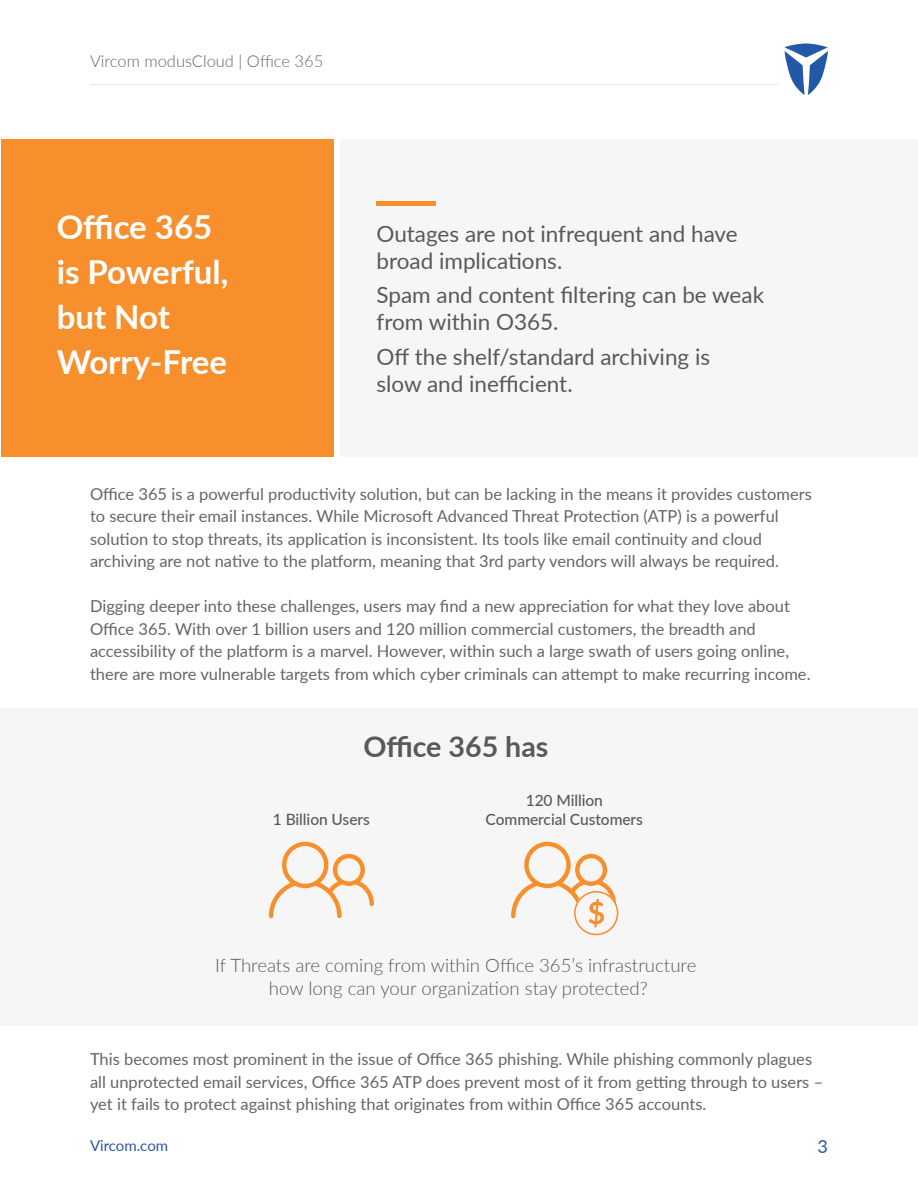
<style>
.page{position:relative;width:918px;height:1188px;background:#fff}
.page>*{position:absolute;margin:0;border:0;box-sizing:border-box;transform-origin:0 0}
.t1{font:700 33px/45px "Lato";color:#fff}
.t2{font:700 28.65px "Lato";color:#58595b}
.t3{font:22.5px/27px "Lato";color:#58595b}
.t4{font:300 18.6px/22.4px "Lato";color:#58595b;text-align:center}
.t5{font:18px "Lato";color:#2856a7}
.t6{font:16.5px/22.5px "Lato";color:#646567}
.t7{font:300 16.5px "Lato";color:#646567}
.t8{font:500 15.6px/18.6px "Lato";letter-spacing:-.005em;color:#58595b;text-align:center}
.t9{font:15px "Lato";color:#2856a7}
</style>
<div class="page">
<svg style="left:784px;top:43px;width:44px;height:52px"></svg>
<hr style="left:90px;top:84px;width:688px;height:1px;background:#e6e7e8">
<div style="left:1px;top:139px;width:333px;height:318px;background:#f78f2d"></div>
<div style="left:341px;top:139px;width:577px;height:318px;background:#f6f6f6"></div>
<hr style="left:376px;top:202px;width:60px;height:4px;background:#f78f2d">
<div style="left:0;top:708px;width:918px;height:318px;background:#f6f6f6"></div>
<svg style="left:269px;top:842px;width:105px;height:76px"></svg>
<svg style="left:511px;top:842px;width:107px;height:93px"></svg>
<p class="t7" style="left:90px;top:50px;width:235px">Vircom modusCloud | Office 365</p>
<h1 class="t1" style="left:57px;top:203px;width:173px">Office 365 is Powerful, but Not<br>Worry-Free</h1>
<h3 class="t3" style="left:376px;top:219px;width:363px">Outages are not infrequent and have broad implications.</h3>
<h3 class="t3" style="left:376px;top:281px;width:389px">Spam and content filtering can be weak from within O365.</h3>
<h3 class="t3" style="left:376px;top:342px;width:335px">Off the shelf/standard archiving is slow and inefficient.</h3>
<p class="t6" style="left:90px;top:482px;width:723px">Office 365 is a powerful productivity solution, but can be lacking in the means it provides customers to secure their email instances. While Microsoft Advanced Threat Protection (ATP) is a powerful solution to stop threats, its application is inconsistent. Its tools like email continuity and cloud archiving are not native to the platform, meaning that 3rd party vendors will always be required.</p>
<p class="t6" style="left:90px;top:594px;width:722px">Digging deeper into these challenges, users may find a new appreciation for what they love about Office 365. With over 1 billion users and 120 million commercial customers, the breadth and accessibility of the platform is a marvel. However, within such a large swath of users going online, there are more vulnerable targets from which cyber criminals can attempt to make recurring income.</p>
<h2 class="t2" style="left:363px;top:726px;width:186px">Office 365 has</h2>
<p class="t8" style="left:273px;top:809px;width:98px">1 Billion Users</p>
<p class="t8" style="left:486px;top:790px;width:159px">120 Million<br>Commercial Customers</p>
<p class="t4" style="left:215px;top:954px;width:483px">If Threats are coming from within Office 365’s infrastructure how long can your organization stay protected?</p>
<p class="t6" style="left:90px;top:1047px;width:735px">This becomes most prominent in the issue of Office 365 phishing. While phishing commonly plagues all unprotected email services, Office 365 ATP does prevent most of it from getting through to users – yet it fails to protect against phishing that originates from within Office 365 accounts.</p>
<p class="t9" style="left:90px;top:1134px;width:80px">Vircom.com</p>
<p class="t5" style="left:818px;top:1134px;width:12px">3</p>
</div>
